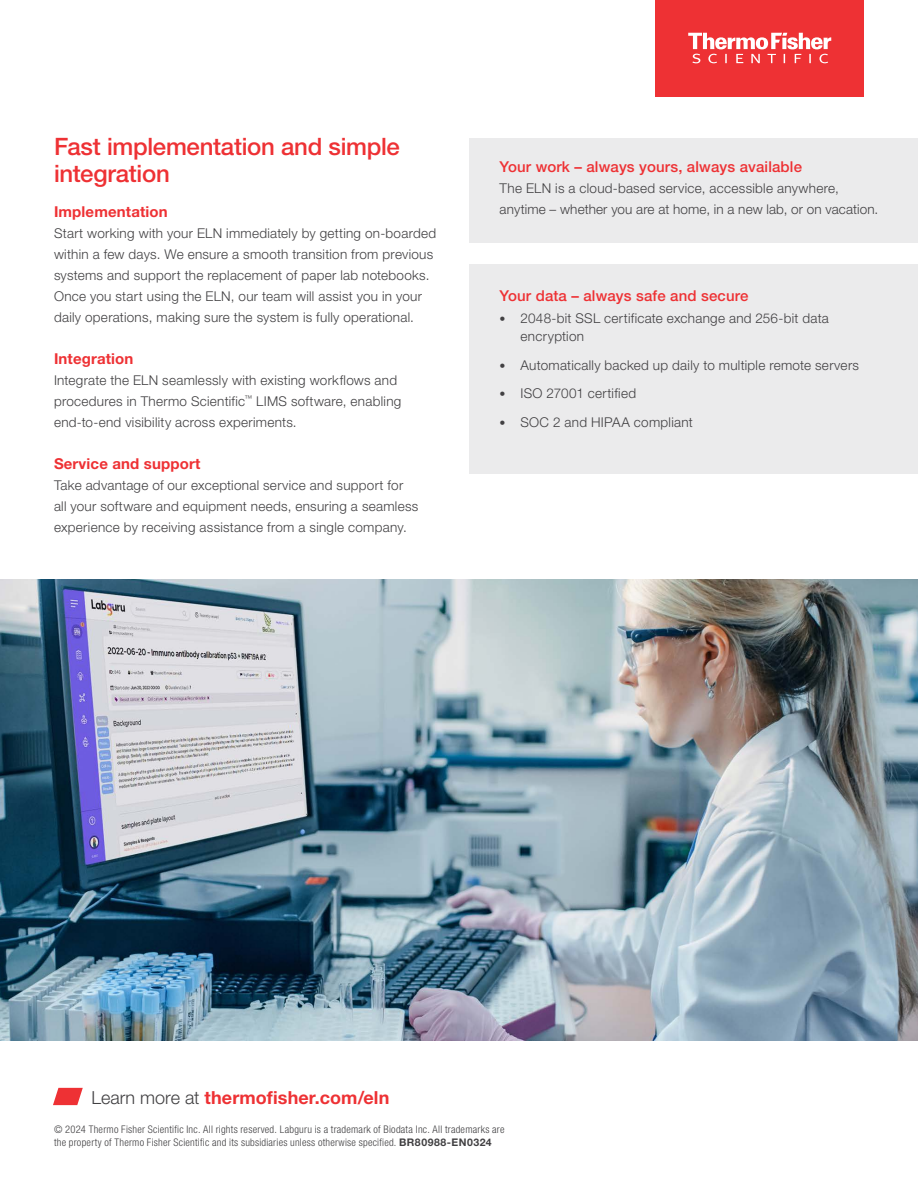
<style>
.page{position:relative;width:918px;height:1188px;background:#fff}
.page>*{position:absolute;margin:0;border:0;box-sizing:border-box;transform-origin:0 0}
.t1{font:500 24px/27px "Helvetica Neue LT Std";letter-spacing:-.015em;color:#ee3134}
.t2{font:700 18px "Helvetica Neue LT Std";letter-spacing:.005em;color:#ee3134}
.t3{font:500 15px "Helvetica Neue LT Std";letter-spacing:.01em;color:#ee3134}
.t4{font:700 15px "Helvetica Neue LT Std";letter-spacing:.01em;color:#ee3134}
.t5{font:300 13.5px/21px "Helvetica Neue LT Std";letter-spacing:.02em;color:#414042}
.t6{font:300 condensed 10.5px/13.5px "Helvetica Neue LT Std";letter-spacing:.025em;color:#414042}
.s1{font-size:12px}
.s2{font-weight:300;color:#414042}
.s3{font-weight:700;font-stretch:normal}
</style>
<div class="page">
<svg style="left:53px;top:1088px;width:30px;height:17px"></svg>
<img style="left:0;top:579px;width:918px;height:462px">
<div style="left:470px;top:138px;width:448px;height:105px;background:#ebebec"></div>
<div style="left:470px;top:264px;width:448px;height:210px;background:#ebebec"></div>
<div style="left:656px;top:0;width:208px;height:96px;background:#ee3134"></div>
<svg style="left:688px;top:33px;width:143px;height:30px"></svg>
<h1 class="t1" style="left:54px;top:133px;width:347px">Fast implementation and simple integration</h1>
<p class="t4" style="left:54px;top:202px;width:115px">Implementation</p>
<p class="t5" style="left:54px;top:222px;width:384px">Start working with your ELN immediately by getting on-boarded within a few days. We ensure a smooth transition from previous systems and support the replacement of paper lab notebooks.<br>Once you start using the ELN, our team will assist you in your daily operations, making sure the system is fully operational.</p>
<p class="t4" style="left:54px;top:349px;width:81px">Integration</p>
<p class="t5" style="left:54px;top:369px;width:349px">Integrate the ELN seamlessly with existing workflows and procedures in Thermo Scientific<sup>™</sup> LIMS software, enabling end-to-end visibility across experiments.</p>
<p class="t4" style="left:54px;top:454px;width:148px">Service and support</p>
<p class="t5" style="left:54px;top:474px;width:366px">Take advantage of our exceptional service and support for all your software and equipment needs, ensuring a seamless experience by receiving assistance from a single company.</p>
<p class="t3" style="left:500px;top:158px;width:304px">Your work – always yours, always available</p>
<p class="t5" style="left:500px;top:177px;width:380px">The ELN is a cloud-based service, accessible anywhere, anytime – whether you are at home, in a new lab, or on vacation.</p>
<p class="t3" style="left:500px;top:286px;width:250px">Your data – always safe and secure</p>
<p class="t5" style="left:521px;top:309px;width:310px;line-height:18px;text-indent:-21px"><span class="s1">•</span> 2048-bit SSL certificate exchange and 256-bit data encryption</p>
<p class="t5" style="left:500px;top:354px;width:361px"><span class="s1">•</span> Automatically backed up daily to multiple remote servers</p>
<p class="t5" style="left:500px;top:382px;width:138px"><span class="s1">•</span> ISO 27001 certified</p>
<p class="t5" style="left:500px;top:411px;width:195px"><span class="s1">•</span> SOC 2 and HIPAA compliant</p>
<h2 class="t2" style="left:92px;top:1086px;width:299px"><span class="s2">Learn more at</span> thermofisher.com/eln</h2>
<p class="t6" style="left:54px;top:1122px;width:452px">© 2024 Thermo Fisher Scientific Inc. All rights reserved. Labguru is a trademark of Biodata Inc. All trademarks are the property of Thermo Fisher Scientific and its subsidiaries unless otherwise specified. <span class="s3">BR80988-EN0324</span></p>
</div>
